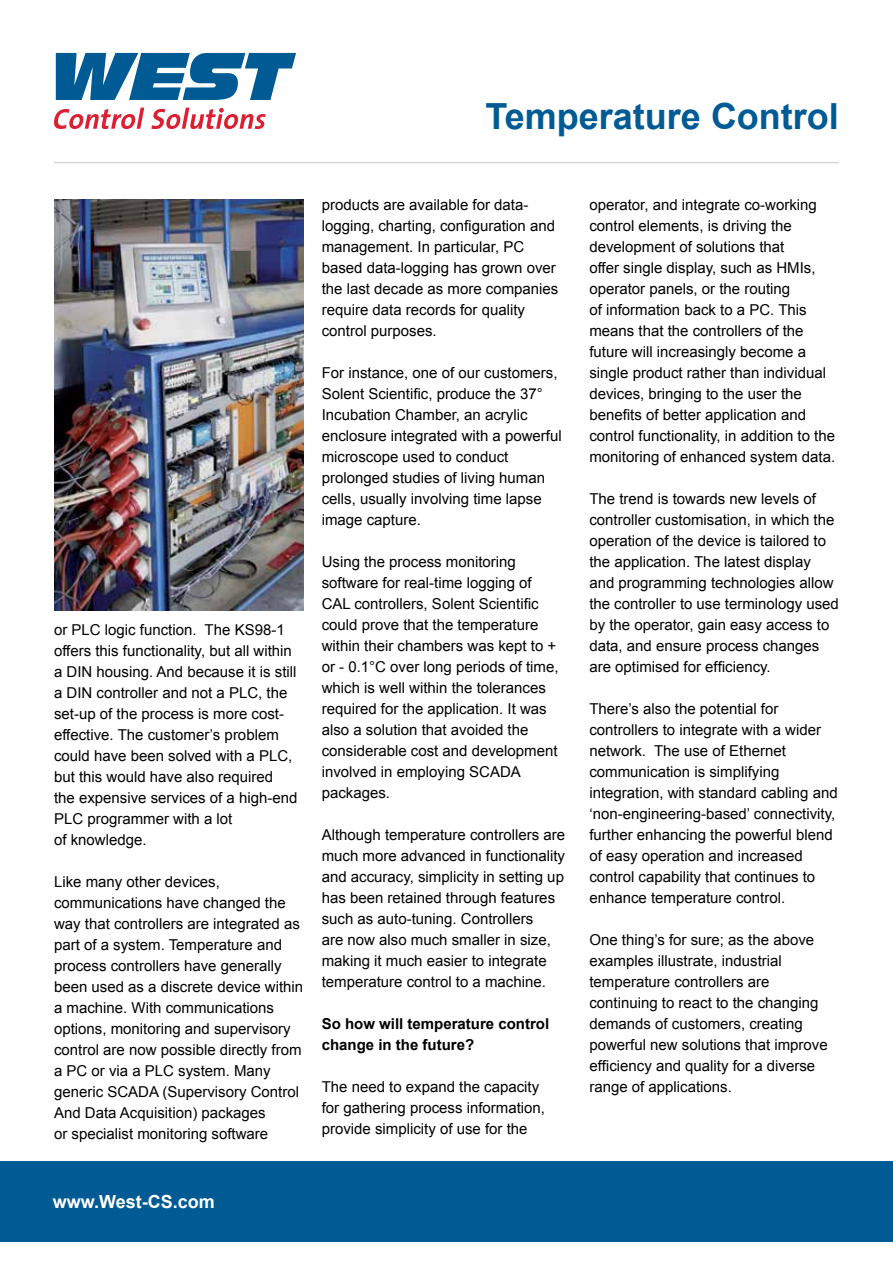
<style>
.page{position:relative;width:893px;height:1263px;background:#fff}
.page>*{position:absolute;margin:0;border:0;box-sizing:border-box;transform-origin:0 0}
.t1{font:700 36px "Arial";color:#005b94}
.t2{font:700 18px "Arial";color:#fff}
.t3{font:15px/21px "Arial";color:#000}
.t4{font:700 15px/21px "Arial";color:#000}
</style>
<div class="page">
<div style="left:0;top:1161px;width:893px;height:81px;background:#005b94"></div>
<svg style="left:56px;top:53px;width:240px;height:47px"></svg>
<svg style="left:54px;top:108px;width:212px;height:21px"></svg>
<hr style="left:54px;top:162px;width:785px;height:1px;background:#c7c8ca">
<img style="left:54px;top:200px;width:250px;height:411px">
<h1 class="t1" style="left:486px;top:92px;width:355px">Temperature Control</h1>
<p class="t3" style="left:54px;top:619px;width:245px">or PLC logic function. The KS98-1 offers this functionality, but all within a DIN housing. And because it is still a DIN controller and not a PLC, the set-up of the process is more cost&shy;effective. The customer’s problem could have been solved with a PLC, but this would have also required the expensive services of a high-end<br>PLC programmer with a lot<br>of knowledge.</p>
<p class="t3" style="left:54px;top:871px;width:251px">Like many other devices, communications have changed the way that controllers are integrated as part of a system. Temperature and process controllers have generally been used as a discrete device within a machine. With communications options, monitoring and supervisory control are now possible directly from a PC or via a PLC system. Many generic SCADA (Supervisory Control And Data Acquisition) packages<br>or specialist monitoring software</p>
<p class="t3" style="left:322px;top:194px;width:238px">products are available for data&shy;logging, charting, configuration and management. In particular, PC based data-logging has grown over the last decade as more companies require data records for quality control purposes.</p>
<p class="t3" style="left:322px;top:362px;width:242px">For instance, one of our customers,<br>Solent Scientific, produce the 37°<br>Incubation Chamber, an acrylic enclosure integrated with a powerful microscope used to conduct prolonged studies of living human cells, usually involving time lapse image capture.</p>
<p class="t3" style="left:322px;top:551px;width:238px">Using the process monitoring software for real-time logging of<br>CAL controllers, Solent Scientific could prove that the temperature within their chambers was kept to + or - 0.1°C over long periods of time, which is well within the tolerances required for the application. It was also a solution that avoided the considerable cost and development involved in employing SCADA packages.</p>
<p class="t3" style="left:322px;top:824px;width:245px">Although temperature controllers are much more advanced in functionality and accuracy, simplicity in setting up has been retained through features such as auto-tuning. Controllers<br>are now also much smaller in size, making it much easier to integrate temperature control to a machine.</p>
<p class="t4" style="left:322px;top:1014px;width:229px">So how will temperature control change in the future?</p>
<p class="t3" style="left:322px;top:1076px;width:225px">The need to expand the capacity for gathering process information, provide simplicity of use for the</p>
<p class="t2" style="left:53px;top:1190px;width:164px">www.West-CS.com</p>
<p class="t3" style="left:589px;top:194px;width:247px">operator, and integrate co-working control elements, is driving the development of solutions that<br>offer single display, such as HMIs, operator panels, or the routing<br>of information back to a PC. This means that the controllers of the future will increasingly become a single product rather than individual devices, bringing to the user the benefits of better application and control functionality, in addition to the monitoring of enhanced system data.</p>
<p class="t3" style="left:589px;top:488px;width:251px">The trend is towards new levels of controller customisation, in which the operation of the device is tailored to the application. The latest display and programming technologies allow the controller to use terminology used by the operator, gain easy access to data, and ensure process changes are optimised for efficiency.</p>
<p class="t3" style="left:589px;top:698px;width:250px">There’s also the potential for controllers to integrate with a wider network. The use of Ethernet communication is simplifying integration, with standard cabling and ‘non-engineering-based’ connectivity, further enhancing the powerful blend of easy operation and increased control capability that continues to enhance temperature control.</p>
<p class="t3" style="left:589px;top:929px;width:240px">One thing’s for sure; as the above examples illustrate, industrial temperature controllers are continuing to react to the changing demands of customers, creating powerful new solutions that improve efficiency and quality for a diverse range of applications.</p>
</div>
